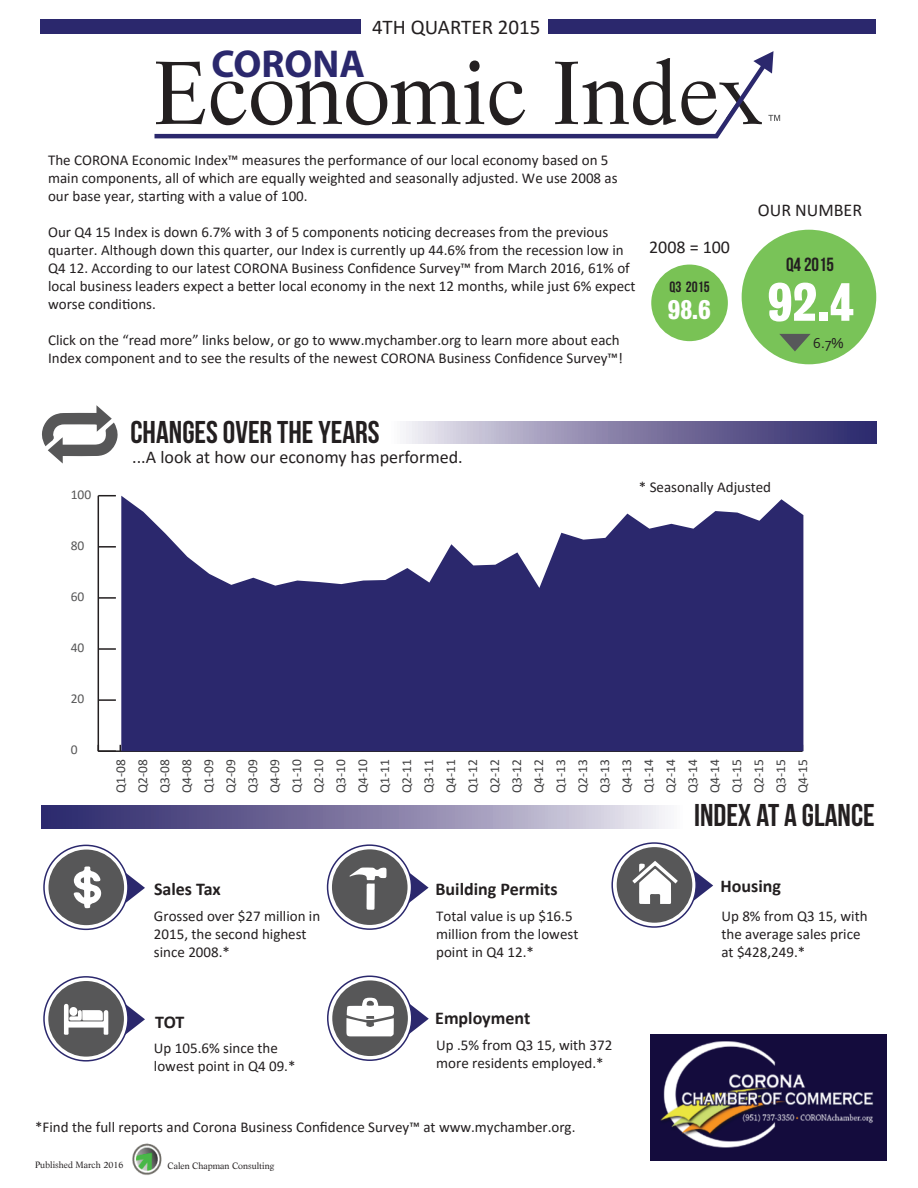
<style>
.page{position:relative;width:918px;height:1188px;background:#fff}
.page>*{position:absolute;margin:0;border:0;box-sizing:border-box;transform-origin:0 0}
.t1{font:87px "Life";color:#231f20}
.t2{font:48.9px "Bureau Grot Three Seven";color:#fff;scale:1.06 1}
.t3{font:700 39px "Myriad Pro";color:#2b286d}
.t4{font:31.5px "Bebas Neue";color:#231f20}
.t5{font:24.45px "Bureau Grot Three Seven";color:#fff;scale:1.06 1}
.t6{font:21px "Calibri";color:#231f20}
.t7{font:19.05px "Bebas Neue";color:#231f20}
.t8{font:18px "Calibri";color:#231f20}
.t9{font:700 18px "Calibri";color:#231f20}
.t10{font:15px/18px "Calibri";color:#231f20}
.t11{font:15px "Bebas Neue";color:#231f20}
.t12{font:15px "Corbel";color:#231f20}
.t13{font:13.5px/22px "Calibri";color:#3e3e3f;text-align:justify}
.t14{font:13.5px "Calibri";color:#575758}
.t15{font:9px "Life";color:#231f20}
</style>
<div class="page">
<div style="left:40px;top:19px;width:321px;height:15px;background:#2b286d"></div>
<div style="left:549px;top:19px;width:327px;height:15px;background:#2b286d"></div>
<svg style="left:406px;top:421px;width:470px;height:23px;background:#847ea7"></svg>
<svg style="left:42px;top:806px;width:623px;height:22px;background:#847ea6"></svg>
<div style="left:742px;top:230px;width:134px;height:134px;background:#79c358;border-radius:50%"></div>
<div style="left:651px;top:265px;width:77px;height:76px;background:#79c255;border-radius:50%"></div>
<svg style="left:42px;top:405px;width:76px;height:59px"></svg>
<svg style="left:771px;top:115px;width:9px;height:6px"></svg>
<img style="left:132px;top:1143px;width:30px;height:32px">
<svg style="left:779px;top:334px;width:32px;height:17px"></svg>
<svg style="left:154px;top:74px;width:617px;height:65px"></svg>
<svg style="left:753px;top:51px;width:21px;height:23px"></svg>
<svg style="left:125px;top:1003px;width:20px;height:33px"></svg>
<svg style="left:44px;top:977px;width:84px;height:84px"></svg>
<div style="left:43px;top:976px;width:86px;height:86px;border:2px solid #2b286d;border-radius:50%"></div>
<div style="left:48px;top:981px;width:76px;height:76px;background:#575758;border-radius:50%"></div>
<svg style="left:63px;top:1004px;width:45px;height:31px"></svg>
<div style="left:69px;top:1007px;width:8px;height:9px;background:#fff;border-radius:50%"></div>
<svg style="left:124px;top:871px;width:21px;height:34px"></svg>
<svg style="left:44px;top:845px;width:84px;height:84px"></svg>
<div style="left:43px;top:845px;width:86px;height:85px;border:2px solid #2b286d;border-radius:50%"></div>
<div style="left:49px;top:850px;width:75px;height:75px;background:#575758;border-radius:50%"></div>
<svg style="left:74px;top:866px;width:28px;height:43px"></svg>
<svg style="left:408px;top:1002px;width:21px;height:34px"></svg>
<svg style="left:328px;top:976px;width:84px;height:84px"></svg>
<div style="left:327px;top:976px;width:85px;height:85px;border:2px solid #2b286d;border-radius:50%"></div>
<svg style="left:409px;top:871px;width:20px;height:33px"></svg>
<svg style="left:328px;top:845px;width:84px;height:84px"></svg>
<div style="left:327px;top:844px;width:85px;height:86px;border:2px solid #2b286d;border-radius:50%"></div>
<div style="left:332px;top:980px;width:76px;height:76px;background:#575758;border-radius:50%"></div>
<svg style="left:346px;top:998px;width:48px;height:39px"></svg>
<div style="left:332px;top:849px;width:76px;height:76px;background:#575758;border-radius:50%"></div>
<svg style="left:349px;top:867px;width:38px;height:43px"></svg>
<svg style="left:693px;top:869px;width:20px;height:33px"></svg>
<svg style="left:612px;top:843px;width:84px;height:84px"></svg>
<div style="left:611px;top:842px;width:86px;height:86px;border:2px solid #2b286d;border-radius:50%"></div>
<div style="left:617px;top:847px;width:75px;height:76px;background:#575758;border-radius:50%"></div>
<svg style="left:632px;top:861px;width:46px;height:43px"></svg>
<img style="left:650px;top:1035px;width:237px;height:125px">
<hr style="left:98px;top:750px;width:704px;height:2px;background:#231f20">
<hr style="left:98px;top:496px;width:1px;height:255px;background:#231f20">
<svg style="left:98px;top:745px;width:23px;height:7px"></svg>
<svg style="left:99px;top:699px;width:17px;height:2px"></svg>
<svg style="left:99px;top:648px;width:17px;height:2px"></svg>
<svg style="left:99px;top:597px;width:17px;height:2px"></svg>
<svg style="left:99px;top:546px;width:17px;height:2px"></svg>
<svg style="left:98px;top:495px;width:18px;height:1px"></svg>
<svg style="left:121px;top:496px;width:682px;height:255px;fill:#2b286d"></svg>
<h3 class="t6" style="left:372px;top:12px;width:170px">4TH QUARTER 2015</h3>
<h3 class="t3" style="left:212px;top:42px;width:155px">CORONA</h3>
<h1 class="t1" style="left:153px;top:40px;width:611px">Economic Index</h1>
<p class="t10" style="left:48px;top:151px;width:571px">The CORONA Economic Index™ measures the performance of our local economy based on 5 main components, all of which are equally weighted and seasonally adjusted. We use 2008 as our base year, starting with a value of 100.</p>
<p class="t10" style="left:48px;top:223px;width:589px">Our Q4 15 Index is down 6.7% with 3 of 5 components noticing decreases from the previous quarter. Although down this quarter, our Index is currently up 44.6% from the recession low in Q4 12. According to our latest CORONA Business Confidence Survey™ from March 2016, 61% of local business leaders expect a better local economy in the next 12 months, while just 6% expect worse conditions.</p>
<p class="t10" style="left:48px;top:331px;width:576px">Click on the “read more” links below, or go to www.mychamber.org to learn more about each<br>Index component and to see the results of the newest CORONA Business Confidence Survey™!</p>
<p class="t8" style="left:649px;top:234px;width:82px">2008 = 100</p>
<p class="t11" style="left:669px;top:279px;width:42px">Q3 2015</p>
<h3 class="t5" style="left:668px;top:296px;width:42px">98.6</h3>
<h3 class="t4" style="left:130px;top:415px;width:251px">CHANGES OVER THE YEARS</h3>
<p class="t8" style="left:132px;top:444px;width:332px">...A look at how our economy has performed.</p>
<p class="t8" style="left:758px;top:198px;width:106px">OUR NUMBER</p>
<p class="t7" style="left:786px;top:254px;width:50px">Q4 2015</p>
<h2 class="t2" style="left:767px;top:274px;width:83px">92.4</h2>
<p class="t12" style="left:813px;top:334px;width:32px">6.7%</p>
<p class="t14" style="left:71px;top:485px;width:22px">100</p>
<p class="t14" style="left:71px;top:536px;width:15px">80</p>
<p class="t14" style="left:71px;top:587px;width:15px">60</p>
<p class="t14" style="left:71px;top:638px;width:15px">40</p>
<p class="t14" style="left:71px;top:689px;width:15px">20</p>
<p class="t14" style="left:71px;top:740px;width:8px">0</p>
<p class="t10" style="left:639px;top:478px;width:134px">* Seasonally Adjusted</p>
<p class="t13" style="left:109px;top:793px;width:35px;rotate:-90deg">Q1-08<br>Q2-08<br>Q3-08<br>Q4-08<br>Q1-09<br>Q2-09<br>Q3-09<br>Q4-09<br>Q1-10<br>Q2-10<br>Q3-10<br>Q4-10<br>Q1-11<br>Q2-11<br>Q3-11<br>Q4-11<br>Q1-12<br>Q2-12<br>Q3-12<br>Q4-12<br>Q1-13<br>Q2-13<br>Q3-13<br>Q4-13<br>Q1-14<br>Q2-14<br>Q3-14<br>Q4-14<br>Q1-15<br>Q2-15<br>Q3-15<br>Q4-15</p>
<h3 class="t4" style="left:694px;top:798px;width:182px">INDEX AT A GLANCE</h3>
<p class="t9" style="left:154px;top:876px;width:68px">Sales Tax</p>
<p class="t9" style="left:436px;top:876px;width:124px">Building Permits</p>
<p class="t9" style="left:720px;top:873px;width:62px">Housing</p>
<p class="t10" style="left:154px;top:906px;width:168px">Grossed over $27 million in<br>2015, the second highest since 2008.*</p>
<p class="t10" style="left:436px;top:906px;width:144px">Total value is up $16.5 million from the lowest point in Q4 12.*</p>
<p class="t9" style="left:155px;top:1009px;width:31px">TOT</p>
<p class="t9" style="left:435px;top:1005px;width:97px">Employment</p>
<p class="t10" style="left:154px;top:1038px;width:143px">Up 105.6% since the lowest point in Q4 09.*</p>
<p class="t10" style="left:436px;top:1035px;width:178px">Up .5% from Q3 15, with 372 more residents employed.*</p>
<p class="t10" style="left:721px;top:906px;width:148px">Up 8% from Q3 15, with the average sales price at $428,249.*</p>
<p class="t10" style="left:35px;top:1118px;width:542px">*Find the full reports and Corona Business Confidence Survey™ at www.mychamber.org.</p>
<p class="t15" style="left:35px;top:1160px;width:90px">Published March 2016</p>
<p class="t15" style="left:168px;top:1160px;width:108px">Calen Chapman Consulting</p>
</div>
